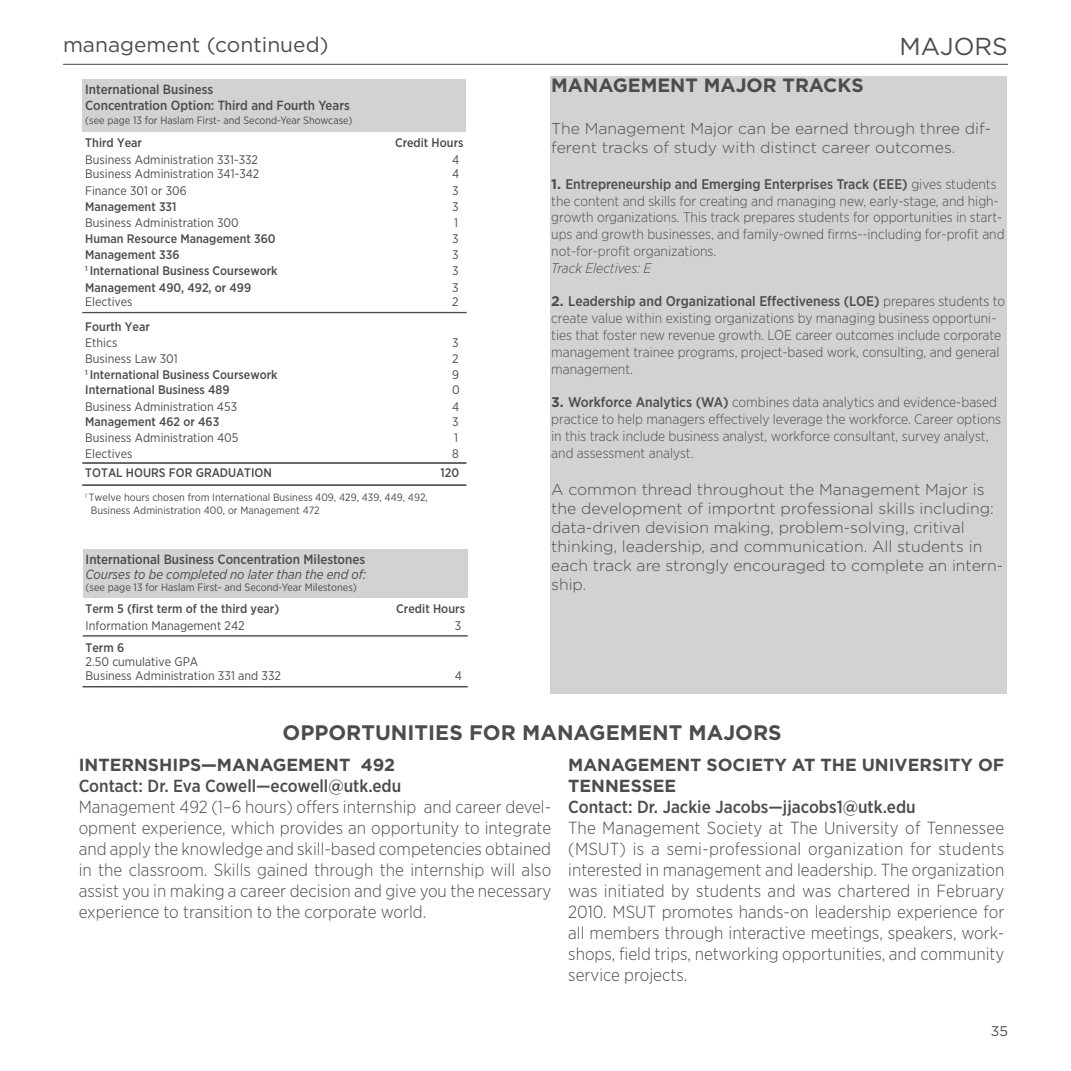
<style>
.page{position:relative;width:1071px;height:1071px;background:#fff}
.page>*{position:absolute;margin:0;border:0;box-sizing:border-box;transform-origin:0 0}
.t1{font:24.5px "Gotham";color:#4b4c4d}
.ChapterHeadings2{font:700 21px "Gotham";color:#4b4c4d}
.t2{font:21px "Gotham";color:#4b4c4d}
.t3{font:700 19.25px "Gotham";color:#4b4c4d}
.TextLevel2{font:300 17.5px/21px "Gotham Narrow";color:#4b4c4d;text-align:justify}
.Body_text{font:300 17.5px/21px "Gotham Narrow";color:#4b4c4d;text-align:justify}
.t4{font:500 17.5px "Gotham Narrow";color:#4b4c4d}
.Text{font:700 17.5px "Gotham";color:#4b4c4d}
.t5{font:300 15.75px/18.9px "Gotham";color:#4b4c4d}
.t6{font:300 14px/16.8px "Gotham Narrow";color:#4b4c4d}
.t7{font:italic 300 14px "Gotham Narrow";color:#4b4c4d}
.t8{font:14px "Gotham";color:#4b4c4d}
.t9{font:500 13.3px/15.9px "Gotham Narrow";color:#4b4c4d}
.t10{font:italic 13.3px "Gotham Narrow";color:#4b4c4d}
.t11{font:12.42px/13.8px "Gotham Narrow";color:#4b4c4d}
.t12{font:500 12.42px "Gotham Narrow";color:#4b4c4d}
.t13{font:10.67px/12.8px "Gotham Narrow";color:#4b4c4d}
.s1{font-weight:500}
.s2{font-family:"Gotham";font-weight:700}
</style>
<div class="page">
<hr style="left:63px;top:64px;width:945px;height:1px;background:#4b4c4d">
<div style="left:83px;top:550px;width:384px;height:48px;background:#d1d2d4"></div>
<svg style="left:82px;top:635px;width:386px;height:2px"></svg>
<svg style="left:82px;top:686px;width:386px;height:1px"></svg>
<div style="left:83px;top:80px;width:383px;height:52px;background:#d1d2d4"></div>
<svg style="left:82px;top:312px;width:385px;height:1px"></svg>
<svg style="left:82px;top:462px;width:385px;height:2px"></svg>
<svg style="left:82px;top:484px;width:385px;height:2px"></svg>
<div style="left:550px;top:77px;width:457px;height:617px;background:#d1d2d4"></div>
<p class="t2" style="left:63px;top:32px;width:267px">management (continued)</p>
<p class="t9" style="left:85px;top:82px;width:266px">International Business<br>Concentration Option: Third and Fourth Years</p>
<p class="t12" style="left:85px;top:135px;width:58px">Third Year</p>
<p class="t12" style="left:395px;top:135px;width:70px">Credit Hours</p>
<p class="t11" style="left:85px;top:153px;width:174px">Business Administration 331-332</p>
<p class="t11" style="left:452px;top:153px;width:9px">4</p>
<p class="t11" style="left:85px;top:167px;width:176px">Business Administration 341-342</p>
<p class="t11" style="left:452px;top:167px;width:9px">4</p>
<p class="t11" style="left:85px;top:183px;width:103px">Finance 301 or 306</p>
<p class="t11" style="left:452px;top:183px;width:8px">3</p>
<p class="t12" style="left:85px;top:198px;width:93px">Management 331</p>
<p class="t11" style="left:452px;top:199px;width:8px">3</p>
<p class="t11" style="left:85px;top:215px;width:155px">Business Administration 300</p>
<p class="t11" style="left:454px;top:215px;width:5px">1</p>
<p class="t13" style="left:85px;top:113px;width:269px">(see page 13 for Haslam First- and Second-Year Showcase)</p>
<p class="t12" style="left:85px;top:231px;width:192px">Human Resource Management 360</p>
<p class="t11" style="left:452px;top:232px;width:8px">3</p>
<p class="t12" style="left:85px;top:247px;width:96px">Management 336</p>
<p class="t11" style="left:452px;top:247px;width:8px;line-height:16.1px">3<br>3</p>
<p class="t11" style="left:85px;top:294px;width:49px">Electives</p>
<p class="t11" style="left:452px;top:294px;width:8px">2</p>
<p class="t12" style="left:85px;top:318px;width:66px">Fourth Year</p>
<p class="t11" style="left:85px;top:352px;width:94px">Business Law 301</p>
<p class="t11" style="left:452px;top:352px;width:8px">2</p>
<p class="t12" style="left:85px;top:367px;width:194px"><sup>1</sup> International Business Coursework</p>
<p class="t11" style="left:452px;top:368px;width:8px">9</p>
<p class="t12" style="left:85px;top:414px;width:136px">Management 462 or 463</p>
<p class="t11" style="left:452px;top:446px;width:8px">8</p>
<p class="t12" style="left:85px;top:263px;width:194px"><sup>1</sup> International Business Coursework</p>
<p class="t12" style="left:85px;top:280px;width:167px">Management 490, 492, or 499</p>
<p class="t11" style="left:452px;top:280px;width:8px">3</p>
<p class="t11" style="left:85px;top:335px;width:34px">Ethics</p>
<p class="t11" style="left:452px;top:335px;width:8px">3</p>
<p class="t12" style="left:85px;top:382px;width:146px">International Business 489</p>
<p class="t11" style="left:452px;top:382px;width:9px">0</p>
<p class="t11" style="left:85px;top:399px;width:153px">Business Administration 453</p>
<p class="t11" style="left:452px;top:399px;width:9px">4</p>
<p class="t11" style="left:85px;top:446px;width:49px">Electives</p>
<p class="t11" style="left:452px;top:415px;width:8px">3</p>
<p class="t11" style="left:85px;top:430px;width:155px">Business Administration 405</p>
<p class="t11" style="left:454px;top:430px;width:5px">1</p>
<p class="t12" style="left:85px;top:465px;width:188px">TOTAL HOURS FOR GRADUATION</p>
<p class="t12" style="left:441px;top:465px;width:20px">120</p>
<p class="t13" style="left:91px;top:491px;width:339px;text-indent:-6px"><sup>1</sup> Twelve hours chosen from International Business 409, 429, 439, 449, 492,<br>Business Administration 400, or Management 472</p>
<p class="t9" style="left:86px;top:551px;width:281px">International Business Concentration Milestones</p>
<p class="t12" style="left:86px;top:601px;width:195px">Term 5 (first term of the third year)</p>
<p class="t12" style="left:396px;top:601px;width:70px">Credit Hours</p>
<p class="t11" style="left:86px;top:619px;width:161px">Information Management 242</p>
<p class="t11" style="left:455px;top:619px;width:8px">3</p>
<p class="t11" style="left:86px;top:669px;width:197px">Business Administration 331 and 332</p>
<p class="t11" style="left:455px;top:669px;width:9px">4</p>
<p class="t10" style="left:86px;top:566px;width:282px">Courses to be completed no later than the end of:</p>
<p class="t13" style="left:86px;top:581px;width:273px">(see page 13 for Haslam First- and Second-Year Milestones)</p>
<p class="t11" style="left:86px;top:640px;width:114px"><span class="s1">Term 6<br></span>2.50 cumulative GPA</p>
<p class="t1" style="left:900px;top:31px;width:110px">MAJORS</p>
<p class="t3" style="left:551px;top:73px;width:314px">MANAGEMENT MAJOR TRACKS</p>
<p class="t5" style="left:551px;top:119px;width:442px">The Management Major can be earned through three dif&shy;ferent tracks of study with distinct career outcomes.</p>
<p class="t6" style="left:551px;top:175px;width:455px"><span class="s2">1.</span> <span class="s1">Entrepreneurship and Emerging Enterprises Track (EEE)</span> gives students the content and skills for creating and managing new, early-stage, and high&shy;growth organizations. This track prepares students for opportunities in start&shy;ups and growth businesses, and family-owned firms--including for-profit and not-for-profit organizations.</p>
<p class="t7" style="left:551px;top:259px;width:102px">Track Electives: E</p>
<p class="t6" style="left:551px;top:293px;width:455px"><span class="s2">2.</span> <span class="s1">Leadership and Organizational Effectiveness (LOE)</span> prepares students to create value within existing organizations by managing business opportuni&shy;ties that foster new revenue growth. LOE career outcomes include corporate management trainee programs, project-based work, consulting, and general management.</p>
<p class="t6" style="left:551px;top:394px;width:451px"><span class="s2">3.</span> <span class="s1">Workforce Analytics (WA)</span> combines data analytics and evidence-based practice to help managers effectively leverage the workforce. Career options in this track include business analyst, workforce consultant, survey analyst, and assessment analyst.</p>
<p class="t5" style="left:551px;top:480px;width:454px">A common thread throughout the Management Major is the development of importnt professional skills including: data-driven devision making, problem-solving, critival thinking, leadership, and communication. All students in each track are strongly encouraged to complete an intern&shy;ship.</p>
<p class="ChapterHeadings2" style="left:283px;top:719px;width:501px">OPPORTUNITIES FOR MANAGEMENT MAJORS</p>
<p class="Text" style="left:79px;top:753px;width:318px">INTERNSHIPS—MANAGEMENT 492</p>
<p class="t4" style="left:79px;top:775px;width:324px">Contact: Dr. Eva Cowell—ecowell@utk.edu</p>
<p class="Body_text" style="left:79px;top:796px;width:474px">Management 492 (1–6 hours) offers internship and career devel&shy;opment experience, which provides an opportunity to integrate and apply the knowledge and skill-based competencies obtained in the classroom. Skills gained through the internship will also assist you in making a career decision and give you the necessary experience to transition to the corporate world.</p>
<p class="Text" style="left:568px;top:753px;width:438px">MANAGEMENT SOCIETY AT THE UNIVERSITY OF</p>
<p class="Text" style="left:568px;top:774px;width:110px">TENNESSEE</p>
<p class="t4" style="left:568px;top:796px;width:349px">Contact: Dr. Jackie Jacobs—jjacobs1@utk.edu</p>
<p class="TextLevel2" style="left:568px;top:817px;width:438px">The Management Society at The University of Tennessee (MSUT) is a semi-professional organization for students interested in management and leadership. The organization was initiated by students and was chartered in February 2010. MSUT promotes hands-on leadership experience for all members through interactive meetings, speakers, work&shy;shops, field trips, networking opportunities, and community service projects.</p>
<p class="t8" style="left:991px;top:1022px;width:19px">35</p>
</div>
